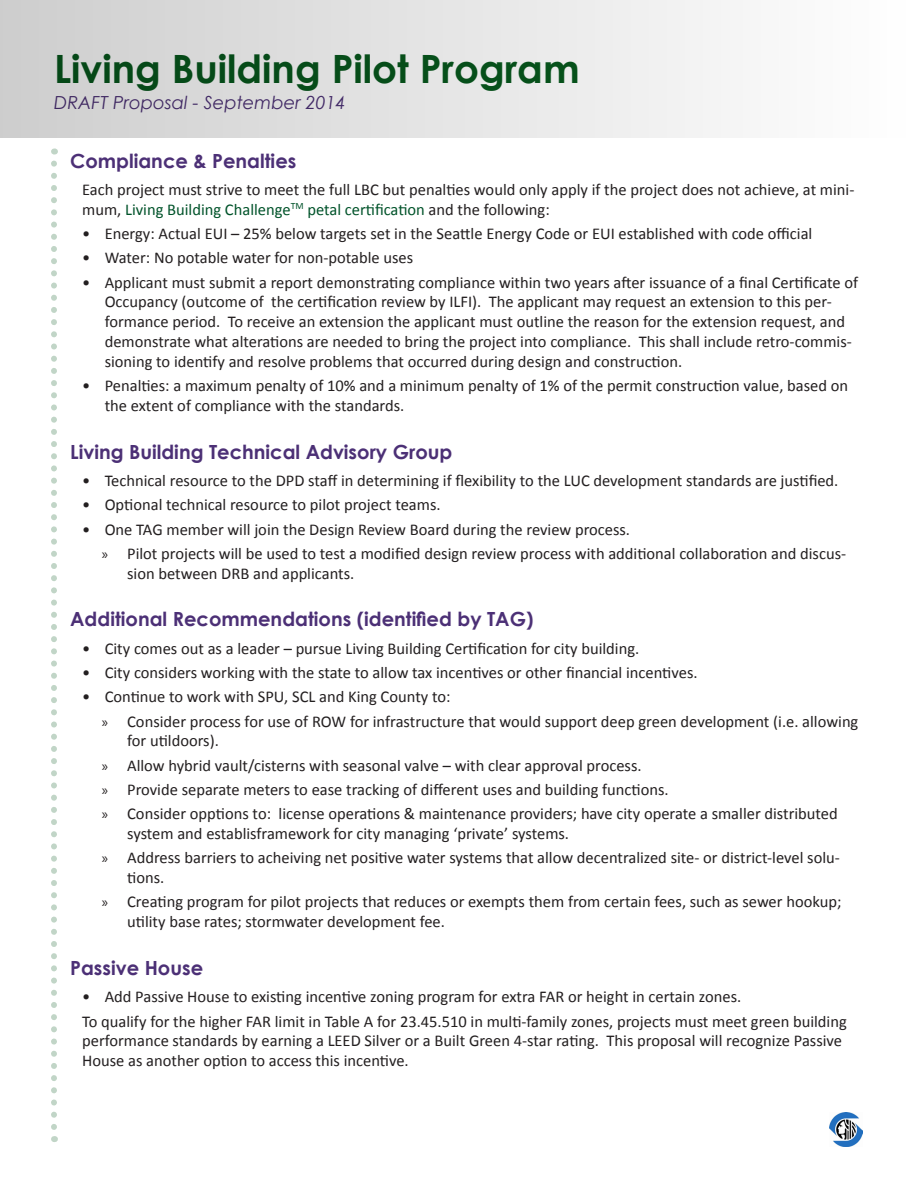
<style>
.page{position:relative;width:918px;height:1188px;background:#fff}
.page>*{position:absolute;margin:0;border:0;box-sizing:border-box;transform-origin:0 0}
.t1{font:700 39px "Century Gothic";color:#07581d}
.purple_heading{font:700 19.5px "Century Gothic";color:#4c3076}
.purple_heading_copy{font:italic 18px "Century Gothic";color:#4c3076}
.PP_-_main_body{font:16.5px/19.8px "Calibri";color:#231f20}
.s1{color:#00532a}
.s2{font-family:"Myriad Pro";font-size:15px}
</style>
<div class="page">
<svg style="left:51px;top:164px;width:6px;height:978px"></svg>
<div style="left:0;top:0;width:918px;height:138px;background:linear-gradient(to right,#cdcdcd,#fff)"></div>
<img style="left:829px;top:1113px;width:34px;height:34px">
<p class="t1" style="left:54px;top:39px;width:527px">Living Building Pilot Program</p>
<p class="purple_heading_copy" style="left:54px;top:90px;width:293px">DRAFT Proposal - September 2014</p>
<p class="purple_heading" style="left:70px;top:146px;width:228px">Compliance &amp; Penalties</p>
<p class="PP_-_main_body" style="left:82px;top:180px;width:774px">Each project must strive to meet the full LBC but penalties would only apply if the project does not achieve, at mini&shy;mum, <span class="s1">Living Building Challenge</span><sup>TM</sup> <span class="s1">petal certification</span> and the following:</p>
<p class="PP_-_main_body" style="left:82px;top:224px;width:732px">• Energy: Actual EUI – 25% below targets set in the Seattle Energy Code or EUI established with code official</p>
<p class="PP_-_main_body" style="left:82px;top:248px;width:333px">• Water: No potable water for non-potable uses</p>
<p class="PP_-_main_body" style="left:105px;top:272px;width:755px;text-indent:-23px">• Applicant must submit a report demonstrating compliance within two years after issuance of a final Certificate of Occupancy (outcome of the certification review by ILFI). The applicant may request an extension to this per&shy;formance period. To receive an extension the applicant must outline the reason for the extension request, and demonstrate what alterations are needed to bring the project into compliance. This shall include retro-commis&shy;sioning to identify and resolve problems that occurred during design and construction.</p>
<p class="PP_-_main_body" style="left:105px;top:376px;width:745px;text-indent:-23px">• Penalties: a maximum penalty of 10% and a minimum penalty of 1% of the permit construction value, based on the extent of compliance with the standards.</p>
<p class="purple_heading" style="left:70px;top:437px;width:384px">Living Building Technical Advisory Group</p>
<p class="PP_-_main_body" style="left:82px;top:471px;width:758px">• Technical resource to the DPD staff in determining if flexibility to the LUC development standards are justified.</p>
<p class="PP_-_main_body" style="left:82px;top:495px;width:360px">• Optional technical resource to pilot project teams.</p>
<p class="PP_-_main_body" style="left:82px;top:519px;width:549px">• One TAG member will join the Design Review Board during the review process.</p>
<p class="PP_-_main_body" style="left:127px;top:544px;width:721px;text-indent:-26px"><span class="s2">»</span> Pilot projects will be used to test a modified design review process with additional collaboration and discus&shy;sion between DRB and applicants.</p>
<p class="purple_heading" style="left:70px;top:604px;width:465px">Additional Recommendations (identified by TAG)</p>
<p class="PP_-_main_body" style="left:82px;top:638px;width:559px">• City comes out as a leader – pursue Living Building Certification for city building.</p>
<p class="PP_-_main_body" style="left:82px;top:663px;width:617px">• City considers working with the state to allow tax incentives or other financial incentives.</p>
<p class="PP_-_main_body" style="left:82px;top:687px;width:370px">• Continue to work with SPU, SCL and King County to:</p>
<p class="PP_-_main_body" style="left:127px;top:711px;width:733px;text-indent:-26px"><span class="s2">»</span> Consider process for use of ROW for infrastructure that would support deep green development (i.e. allowing for utildoors).</p>
<p class="PP_-_main_body" style="left:102px;top:755px;width:541px"><span class="s2">»</span> Allow hybrid vault/cisterns with seasonal valve – with clear approval process.</p>
<p class="PP_-_main_body" style="left:102px;top:780px;width:569px"><span class="s2">»</span> Provide separate meters to ease tracking of different uses and building functions.</p>
<p class="PP_-_main_body" style="left:127px;top:804px;width:712px;text-indent:-26px"><span class="s2">»</span> Consider opptions to: license operations &amp; maintenance providers; have city operate a smaller distributed system and establisframework for city managing ‘private’ systems.</p>
<p class="PP_-_main_body" style="left:127px;top:848px;width:714px;text-indent:-26px"><span class="s2">»</span> Address barriers to acheiving net positive water systems that allow decentralized site- or district-level solu&shy;tions.</p>
<p class="PP_-_main_body" style="left:127px;top:892px;width:716px;text-indent:-26px"><span class="s2">»</span> Creating program for pilot projects that reduces or exempts them from certain fees, such as sewer hookup; utility base rates; stormwater development fee.</p>
<p class="purple_heading" style="left:70px;top:953px;width:134px">Passive House</p>
<p class="PP_-_main_body" style="left:82px;top:987px;width:661px">• Add Passive House to existing incentive zoning program for extra FAR or height in certain zones.</p>
<p class="PP_-_main_body" style="left:82px;top:1011px;width:766px">To qualify for the higher FAR limit in Table A for 23.45.510 in multi-family zones, projects must meet green building performance standards by earning a LEED Silver or a Built Green 4-star rating. This proposal will recognize Passive<br>House as another option to access this incentive.</p>
</div>
